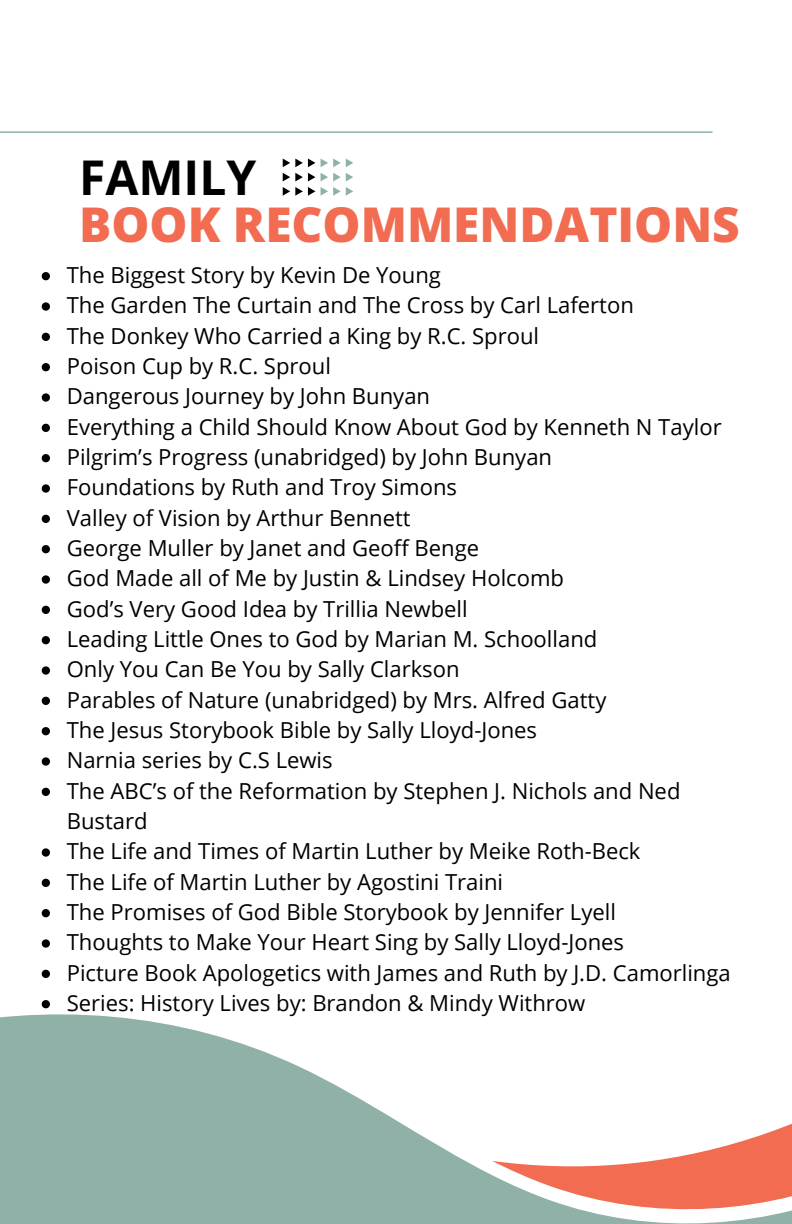
<style>
.page{position:relative;width:792px;height:1224px;background:#fff}
.page>*{position:absolute;margin:0;border:0;box-sizing:border-box;transform-origin:0 0}
.t1{font:800 47.8px "Open Sans";color:#f26c52}
.t2{font:700 47.8px "Open Sans";color:#000}
.t3{font:22px/30.4px "Open Sans";color:#000}
</style>
<div class="page">
<hr style="left:0;top:131px;width:712px;height:2px;background:#90b1a7">
<svg style="left:0;top:1003px;width:792px;height:221px;fill:#90b1a7"></svg>
<svg style="left:492px;top:1085px;width:300px;height:138px"></svg>
<svg style="left:321px;top:159px;width:32px;height:8px"></svg>
<svg style="left:321px;top:173px;width:32px;height:8px"></svg>
<svg style="left:321px;top:187px;width:32px;height:9px"></svg>
<svg style="left:283px;top:159px;width:32px;height:37px"></svg>
<svg style="left:42px;top:272px;width:8px;height:8px"></svg>
<svg style="left:42px;top:302px;width:8px;height:9px"></svg>
<svg style="left:42px;top:333px;width:8px;height:8px"></svg>
<svg style="left:42px;top:363px;width:8px;height:8px"></svg>
<svg style="left:42px;top:393px;width:8px;height:9px"></svg>
<svg style="left:42px;top:424px;width:8px;height:8px"></svg>
<svg style="left:42px;top:454px;width:8px;height:8px"></svg>
<svg style="left:42px;top:484px;width:8px;height:9px"></svg>
<svg style="left:42px;top:515px;width:8px;height:8px"></svg>
<svg style="left:42px;top:545px;width:8px;height:8px"></svg>
<svg style="left:42px;top:575px;width:8px;height:9px"></svg>
<svg style="left:42px;top:606px;width:8px;height:8px"></svg>
<svg style="left:42px;top:636px;width:8px;height:8px"></svg>
<svg style="left:42px;top:666px;width:8px;height:9px"></svg>
<svg style="left:42px;top:697px;width:8px;height:8px"></svg>
<svg style="left:42px;top:727px;width:8px;height:8px"></svg>
<svg style="left:42px;top:757px;width:8px;height:9px"></svg>
<svg style="left:42px;top:788px;width:8px;height:8px"></svg>
<svg style="left:42px;top:848px;width:8px;height:9px"></svg>
<svg style="left:42px;top:879px;width:8px;height:8px"></svg>
<svg style="left:42px;top:909px;width:8px;height:8px"></svg>
<svg style="left:42px;top:939px;width:8px;height:9px"></svg>
<svg style="left:42px;top:970px;width:8px;height:8px"></svg>
<svg style="left:42px;top:1000px;width:8px;height:8px"></svg>
<p class="t2" style="left:79px;top:144px;width:179px">FAMILY</p>
<p class="t1" style="left:79px;top:191px;width:662px">BOOK RECOMMENDATIONS</p>
<p class="t3" style="left:67px;top:259px;width:376px">The Biggest Story by Kevin De Young</p>
<p class="t3" style="left:67px;top:290px;width:569px">The Garden The Curtain and The Cross by Carl Laferton</p>
<p class="t3" style="left:67px;top:320px;width:474px">The Donkey Who Carried a King by R.C. Sproul</p>
<p class="t3" style="left:67px;top:350px;width:266px">Poison Cup by R.C. Sproul</p>
<p class="t3" style="left:67px;top:381px;width:365px">Dangerous Journey by John Bunyan</p>
<p class="t3" style="left:67px;top:411px;width:656px">Everything a Child Should Know About God by Kenneth N Taylor</p>
<p class="t3" style="left:67px;top:441px;width:487px">Pilgrim’s Progress (unabridged) by John Bunyan</p>
<p class="t3" style="left:67px;top:472px;width:392px">Foundations by Ruth and Troy Simons</p>
<p class="t3" style="left:67px;top:502px;width:345px">Valley of Vision by Arthur Bennett</p>
<p class="t3" style="left:67px;top:532px;width:414px">George Muller by Janet and Geoff Benge</p>
<p class="t3" style="left:67px;top:563px;width:499px">God Made all of Me by Justin &amp; Lindsey Holcomb</p>
<p class="t3" style="left:67px;top:593px;width:402px">God’s Very Good Idea by Trillia Newbell</p>
<p class="t3" style="left:67px;top:623px;width:532px">Leading Little Ones to God by Marian M. Schoolland</p>
<p class="t3" style="left:67px;top:654px;width:394px">Only You Can Be You by Sally Clarkson</p>
<p class="t3" style="left:67px;top:684px;width:541px">Parables of Nature (unabridged) by Mrs. Alfred Gatty</p>
<p class="t3" style="left:67px;top:714px;width:472px">The Jesus Storybook Bible by Sally Lloyd-Jones</p>
<p class="t3" style="left:67px;top:745px;width:267px">Narnia series by C.S Lewis</p>
<p class="t3" style="left:67px;top:775px;width:615px">The ABC’s of the Reformation by Stephen J. Nichols and Ned<br>Bustard</p>
<p class="t3" style="left:67px;top:836px;width:575px">The Life and Times of Martin Luther by Meike Roth-Beck</p>
<p class="t3" style="left:67px;top:866px;width:438px">The Life of Martin Luther by Agostini Traini</p>
<p class="t3" style="left:67px;top:896px;width:551px">The Promises of God Bible Storybook by Jennifer Lyell</p>
<p class="t3" style="left:67px;top:927px;width:559px">Thoughts to Make Your Heart Sing by Sally Lloyd-Jones</p>
<p class="t3" style="left:67px;top:957px;width:666px">Picture Book Apologetics with James and Ruth by J.D. Camorlinga</p>
<p class="t3" style="left:67px;top:987px;width:520px">Series: History Lives by: Brandon &amp; Mindy Withrow</p>
</div>
